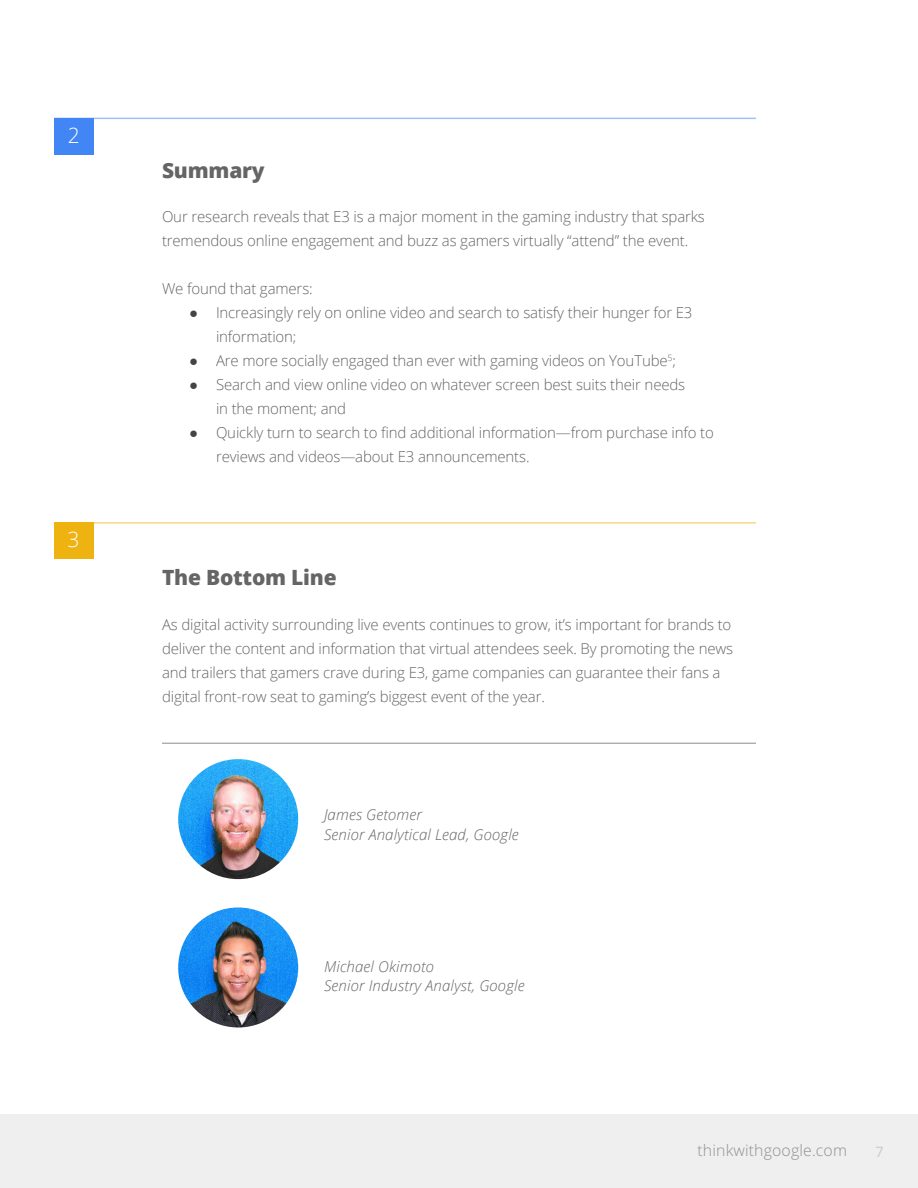
<style>
.page{position:relative;width:918px;height:1188px;background:#fff}
.page>*{position:absolute;margin:0;border:0;box-sizing:border-box;transform-origin:0 0}
.Bold_Header{font:800 21px "Open Sans";letter-spacing:-.01em;color:#656565}
.t1{font:300 21px "Open Sans";color:#fff}
.t2{font:300 15.75px "Open Sans";letter-spacing:.01em;color:#909090}
.t3{font:300 15px/24px "Open Sans";letter-spacing:-.01em;color:#656565}
.t4{font:italic 300 15px/19.5px "Open Sans";letter-spacing:.01em;color:#656565}
.t5{font:14.25px "Open Sans";color:#c9c9c9}
.s1{font-family:"Arial";font-weight:400;color:#444}
</style>
<div class="page">
<hr style="left:162px;top:743px;width:594px;height:1px;background:#8b8b8b">
<img style="left:178px;top:759px;width:120px;height:120px;border-radius:60px">
<img style="left:178px;top:908px;width:120px;height:119px;border-radius:60px">
<div style="left:0;top:1114px;width:918px;height:74px;background:#f0eff0"></div>
<hr style="left:54px;top:522px;width:702px;height:2px;background:#eeb211">
<div style="left:54px;top:522px;width:39px;height:37px;background:#eeb211"></div>
<hr style="left:54px;top:118px;width:702px;height:1px;background:#4285f4">
<div style="left:54px;top:118px;width:39px;height:36px;background:#4285f4"></div>
<p class="t1" style="left:68px;top:121px;width:13px">2</p>
<p class="t1" style="left:68px;top:525px;width:13px">3</p>
<p class="Bold_Header" style="left:162px;top:154px;width:104px">Summary</p>
<p class="t3" style="left:162px;top:204px;width:544px">Our research reveals that E3 is a major moment in the gaming industry that sparks tremendous online engagement and buzz as gamers virtually “attend” the event.</p>
<p class="t3" style="left:162px;top:276px;width:152px">We found that gamers:</p>
<p class="t3" style="left:216px;top:300px;width:478px;text-indent:-27px"><span class="s1">●</span> Increasingly rely on online video and search to satisfy their hunger for E3 information;</p>
<p class="t3" style="left:189px;top:348px;width:488px"><span class="s1">●</span> Are more socially engaged than ever with gaming videos on YouTube<sup>5</sup>;</p>
<p class="t3" style="left:216px;top:372px;width:471px;text-indent:-27px"><span class="s1">●</span> Search and view online video on whatever screen best suits their needs in the moment; and</p>
<p class="t3" style="left:216px;top:420px;width:499px;text-indent:-27px"><span class="s1">●</span> Quickly turn to search to find additional information—from purchase info to reviews and videos—about E3 announcements.</p>
<p class="Bold_Header" style="left:162px;top:562px;width:176px">The Bottom Line</p>
<p class="t3" style="left:162px;top:612px;width:573px">As digital activity surrounding live events continues to grow, it’s important for brands to deliver the content and information that virtual attendees seek. By promoting the news and trailers that gamers crave during E3, game companies can guarantee their fans a digital front-row seat to gaming’s biggest event of the year.</p>
<p class="t4" style="left:324px;top:804px;width:196px">James Getomer<br>Senior Analytical Lead, Google</p>
<p class="t4" style="left:324px;top:956px;width:202px">Michael Okimoto<br>Senior Industry Analyst, Google</p>
<p class="t2" style="left:698px;top:1140px;width:151px">thinkwithgoogle.com</p>
<p class="t5" style="left:876px;top:1142px;width:10px">7</p>
</div>
